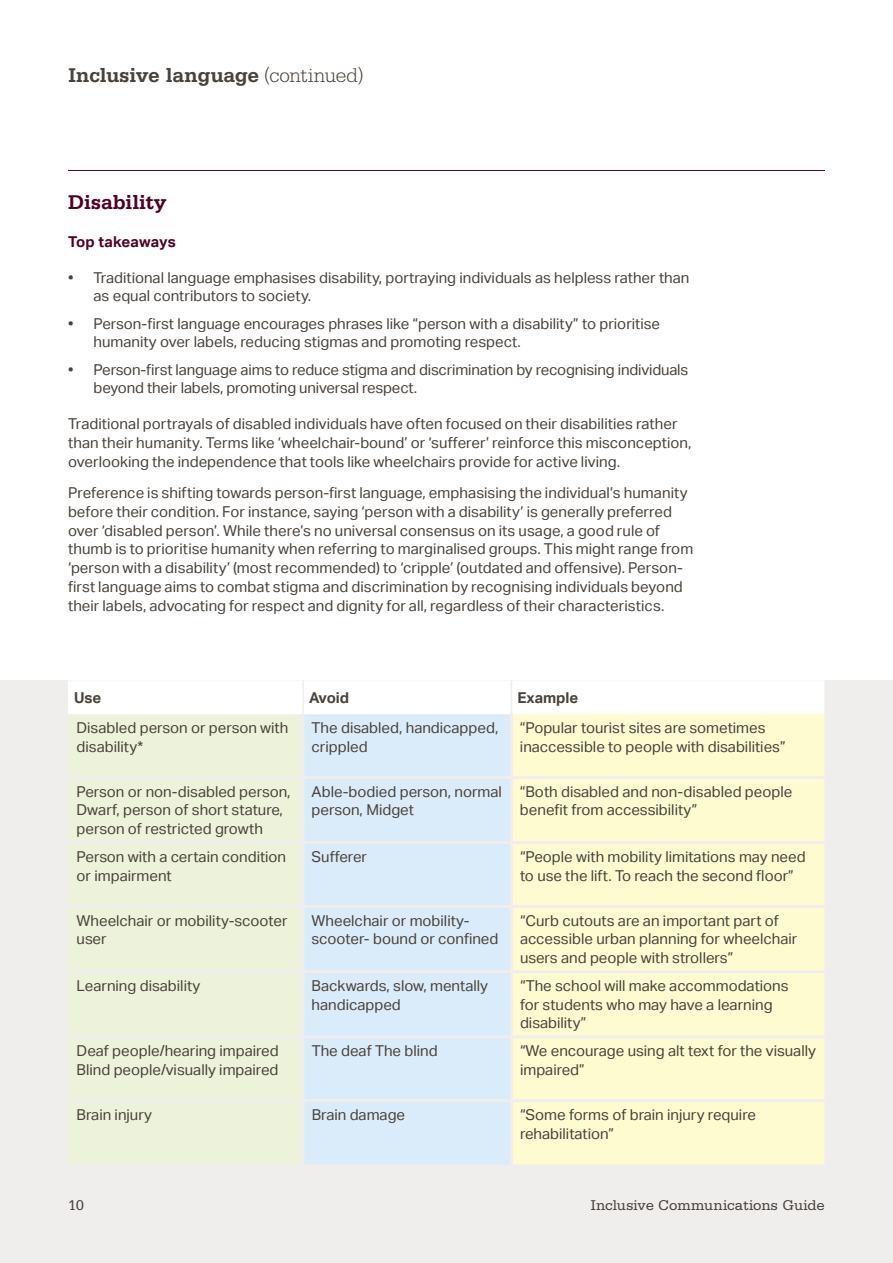
<style>
.page{position:relative;width:893px;height:1263px;background:#fff}
.page>*{position:absolute;margin:0;border:0;box-sizing:border-box;transform-origin:0 0}
.t1{font:700 21px "Serifa Std";letter-spacing:-.01em;color:#49413a}
.t2{font:700 21px "Serifa Std";letter-spacing:-.01em;color:#520024}
.t3{font:15px/18.8px "Aktiv Grotesk";color:#49413a}
.t4{font:15px "Serifa Std";color:#49413a}
.t5{font:700 15px "Aktiv Grotesk";color:#49413a}
.t6{font:700 15px "Aktiv Grotesk";letter-spacing:.005em;color:#520024}
.s1{font-weight:300}
</style>
<div class="page">
<div style="left:0;top:680px;width:893px;height:583px;background:#f0eeed"></div>
<div style="left:68px;top:681px;width:756px;height:33px;background:#fff"></div>
<div style="left:68px;top:715px;width:234px;height:449px;background:#ecf3da"></div>
<div style="left:305px;top:714px;width:205px;height:450px;background:#daebfa"></div>
<div style="left:513px;top:714px;width:311px;height:450px;background:#fefbd1"></div>
<hr style="left:302px;top:680px;width:2px;height:34px;background:#f0eeed">
<hr style="left:511px;top:680px;width:1px;height:34px;background:#f0eeed">
<hr style="left:68px;top:776px;width:235px;height:3px;background:#f0eeed">
<hr style="left:303px;top:776px;width:208px;height:3px;background:#f0eeed">
<hr style="left:511px;top:776px;width:313px;height:3px;background:#f0eeed">
<hr style="left:68px;top:841px;width:235px;height:3px;background:#f0eeed">
<hr style="left:303px;top:841px;width:208px;height:3px;background:#f0eeed">
<hr style="left:511px;top:841px;width:313px;height:3px;background:#f0eeed">
<hr style="left:68px;top:905px;width:235px;height:3px;background:#f0eeed">
<hr style="left:303px;top:905px;width:208px;height:3px;background:#f0eeed">
<hr style="left:511px;top:905px;width:313px;height:3px;background:#f0eeed">
<hr style="left:68px;top:970px;width:235px;height:3px;background:#f0eeed">
<hr style="left:303px;top:970px;width:208px;height:3px;background:#f0eeed">
<hr style="left:511px;top:970px;width:313px;height:3px;background:#f0eeed">
<hr style="left:68px;top:1035px;width:235px;height:3px;background:#f0eeed">
<hr style="left:303px;top:1035px;width:208px;height:3px;background:#f0eeed">
<hr style="left:511px;top:1035px;width:313px;height:3px;background:#f0eeed">
<hr style="left:68px;top:1099px;width:235px;height:3px;background:#f0eeed">
<hr style="left:303px;top:1099px;width:208px;height:3px;background:#f0eeed">
<hr style="left:511px;top:1099px;width:313px;height:3px;background:#f0eeed">
<hr style="left:68px;top:170px;width:757px;height:1px;background:#520024">
<h1 class="t1" style="left:68px;top:63px;width:297px">Inclusive language <span class="s1">(continued)</span></h1>
<h1 class="t2" style="left:68px;top:190px;width:100px">Disability</h1>
<p class="t6" style="left:68px;top:233px;width:109px">Top takeaways</p>
<p class="t3" style="left:94px;top:268px;width:597px;text-indent:-26px">• Traditional language emphasises disability, portraying individuals as helpless rather than as equal contributors to society.</p>
<p class="t3" style="left:94px;top:314px;width:568px;text-indent:-26px">• Person-first language encourages phrases like “person with a disability” to prioritise humanity over labels, reducing stigmas and promoting respect.</p>
<p class="t3" style="left:94px;top:360px;width:596px;text-indent:-26px">• Person-first language aims to reduce stigma and discrimination by recognising individuals beyond their labels, promoting universal respect.</p>
<p class="t3" style="left:68px;top:415px;width:625px">Traditional portrayals of disabled individuals have often focused on their disabilities rather than their humanity. Terms like ‘wheelchair-bound’ or ‘sufferer’ reinforce this misconception, overlooking the independence that tools like wheelchairs provide for active living.</p>
<p class="t3" style="left:68px;top:484px;width:627px">Preference is shifting towards person-first language, emphasising the individual’s humanity before their condition. For instance, saying ‘person with a disability’ is generally preferred over ‘disabled person’. While there’s no universal consensus on its usage, a good rule of thumb is to prioritise humanity when referring to marginalised groups. This might range from ‘person with a disability’ (most recommended) to ‘cripple’ (outdated and offensive). Person&shy;first language aims to combat stigma and discrimination by recognising individuals beyond their labels, advocating for respect and dignity for all, regardless of their characteristics.</p>
<p class="t5" style="left:74px;top:689px;width:29px">Use</p>
<p class="t5" style="left:309px;top:689px;width:42px">Avoid</p>
<p class="t5" style="left:517px;top:689px;width:62px">Example</p>
<p class="t3" style="left:77px;top:718px;width:213px">Disabled person or person with disability*</p>
<p class="t3" style="left:312px;top:718px;width:188px">The disabled, handicapped, crippled</p>
<p class="t3" style="left:520px;top:718px;width:267px">“Popular tourist sites are sometimes inaccessible to people with disabilities”</p>
<p class="t3" style="left:77px;top:782px;width:216px">Person or non-disabled person,<br>Dwarf, person of short stature, person of restricted growth</p>
<p class="t3" style="left:312px;top:782px;width:192px">Able-bodied person, normal person, Midget</p>
<p class="t3" style="left:520px;top:782px;width:274px">“Both disabled and non-disabled people benefit from accessibility”</p>
<p class="t3" style="left:77px;top:847px;width:211px">Person with a certain condition or impairment</p>
<p class="t3" style="left:312px;top:847px;width:57px">Sufferer</p>
<p class="t3" style="left:520px;top:847px;width:287px">“People with mobility limitations may need to use the lift. To reach the second floor”</p>
<p class="t3" style="left:77px;top:911px;width:212px">Wheelchair or mobility-scooter user</p>
<p class="t3" style="left:312px;top:911px;width:188px">Wheelchair or mobility&shy;scooter- bound or confined</p>
<p class="t3" style="left:520px;top:911px;width:279px">“Curb cutouts are an important part of accessible urban planning for wheelchair users and people with strollers”</p>
<p class="t3" style="left:77px;top:976px;width:125px">Learning disability</p>
<p class="t3" style="left:312px;top:976px;width:178px">Backwards, slow, mentally handicapped</p>
<p class="t3" style="left:520px;top:976px;width:270px">“The school will make accommodations for students who may have a learning disability”</p>
<p class="t3" style="left:77px;top:1041px;width:204px">Deaf people/hearing impaired<br>Blind people/visually impaired</p>
<p class="t3" style="left:312px;top:1041px;width:128px">The deaf The blind</p>
<p class="t3" style="left:520px;top:1041px;width:297px">“We encourage using alt text for the visually impaired”</p>
<p class="t3" style="left:77px;top:1105px;width:77px">Brain injury</p>
<p class="t3" style="left:312px;top:1105px;width:95px">Brain damage</p>
<p class="t3" style="left:520px;top:1105px;width:237px">“Some forms of brain injury require rehabilitation”</p>
<p class="t4" style="left:68px;top:1197px;width:18px">10</p>
<p class="t4" style="left:591px;top:1197px;width:236px">Inclusive Communications Guide</p>
</div>
